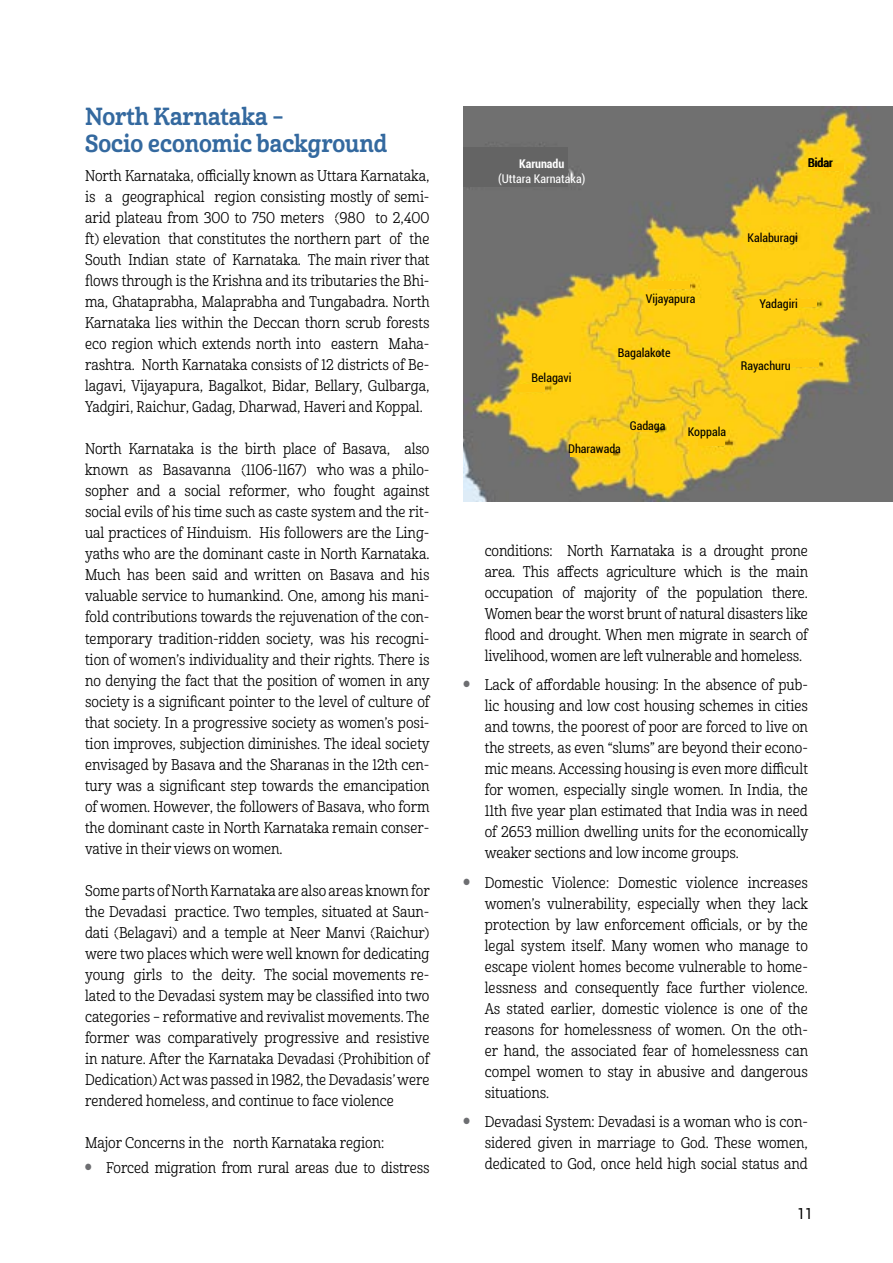
<style>
.page{position:relative;width:893px;height:1263px;background:#fff}
.page>*{position:absolute;margin:0;border:0;box-sizing:border-box;transform-origin:0 0}
.t1{font:24px/27px "Cabrito Nor Bol";color:#34699f;scale:.9 1}
.t2{font:15px/21px "Cabrito Nor Reg";color:#000;text-align:justify;scale:.9 1}
.t3{font:15px "Roboto";color:#000;scale:.9 1}
.t4{font:condensed 12px "Roboto";color:#000}
.t5{font:condensed 12px "Roboto";color:#fff}
.t6{font:700 condensed 12px "Roboto";color:#fff}
</style>
<div class="page">
<img style="left:463px;top:106px;width:430px;height:396px">
<div style="left:463px;top:148px;width:105px;height:39px;background:#646464"></div>
<div style="left:812px;top:163px;width:32px;height:8px;background:#ffc90e"></div>
<div style="left:698px;top:438px;width:26px;height:8px;background:#ffc90e"></div>
<div style="left:632px;top:424px;width:24px;height:8px;background:#ffc90e"></div>
<div style="left:517px;top:384px;width:28px;height:8px;background:#ffc90e"></div>
<div style="left:570px;top:449px;width:42px;height:7px;background:#ffc90e"></div>
<div style="left:648px;top:281px;width:42px;height:7px;background:#ffc90e"></div>
<div style="left:619px;top:350px;width:38px;height:7px;background:#ffc90e"></div>
<div style="left:780px;top:360px;width:39px;height:7px;background:#ffc90e"></div>
<div style="left:785px;top:299px;width:32px;height:8px;background:#ffc90e"></div>
<div style="left:753px;top:233px;width:40px;height:8px;background:#ffc90e"></div>
<h1 class="t1" style="left:85px;top:103px;width:337px">North Karnataka –<br>Socio economic background</h1>
<p class="t2" style="left:85px;top:166px;width:384px">North Karnataka, officially known as Uttara Karnataka, is a geographical region consisting mostly of semi&shy;arid plateau from 300 to 750 meters (980 to 2,400 ft) elevation that constitutes the northern part of the South Indian state of Karnataka. The main river that flows through is the Krishna and its tributaries the Bhi&shy;ma, Ghataprabha, Malaprabha and Tungabadra. North Karnataka lies within the Deccan thorn scrub forests eco region which extends north into eastern Maha&shy;rashtra. North Karnataka consists of 12 districts of Be&shy;lagavi, Vijayapura, Bagalkot, Bidar, Bellary, Gulbarga, Yadgiri, Raichur, Gadag, Dharwad, Haveri and Koppal.</p>
<p class="t2" style="left:85px;top:439px;width:385px">North Karnataka is the birth place of Basava, also known as Basavanna (1106-1167) who was a philo&shy;sopher and a social reformer, who fought against social evils of his time such as caste system and the rit&shy;ual practices of Hinduism. His followers are the Ling&shy;yaths who are the dominant caste in North Karnataka.<br>Much has been said and written on Basava and his valuable service to humankind. One, among his mani&shy;fold contributions towards the rejuvenation of the con&shy;temporary tradition-ridden society, was his recogni&shy;tion of women’s individuality and their rights. There is no denying the fact that the position of women in any society is a significant pointer to the level of culture of that society. In a progressive society as women’s posi&shy;tion improves, subjection diminishes. The ideal society envisaged by Basava and the Sharanas in the 12th cen&shy;tury was a significant step towards the emancipation of women. However, the followers of Basava, who form the dominant caste in North Karnataka remain conser&shy;vative in their views on women.</p>
<p class="t2" style="left:85px;top:880px;width:384px">Some parts of North Karnataka are also areas known for the Devadasi practice. Two temples, situated at Saun&shy;dati (Belagavi) and a temple at Neer Manvi (Raichur) were two places which were well known for dedicating young girls to the deity. The social movements re&shy;lated to the Devadasi system may be classified into two categories – reformative and revivalist movements. The former was comparatively progressive and resistive in nature. After the Karnataka Devadasi (Prohibition of Dedication) Act was passed in 1982, the Devadasis’ were rendered homeless, and continue to face violence</p>
<p class="t2" style="left:85px;top:1133px;width:334px">Major Concerns in the north Karnataka region:</p>
<p class="t2" style="left:85px;top:1158px;width:384px"><sup>●</sup> Forced migration from rural areas due to distress</p>
<p class="t6" style="left:519px;top:156px;width:47px">Karunadu</p>
<p class="t5" style="left:498px;top:170px;width:89px">(Uttara Karnataka)</p>
<p class="t4" style="left:808px;top:154px;width:26px">Bidar</p>
<p class="t4" style="left:747px;top:229px;width:52px">Kalaburagi</p>
<p class="t4" style="left:646px;top:290px;width:51px">Vijayapura</p>
<p class="t4" style="left:531px;top:369px;width:41px">Belagavi</p>
<p class="t4" style="left:618px;top:344px;width:54px">Bagalakote</p>
<p class="t4" style="left:630px;top:418px;width:37px">Gadaga</p>
<p class="t4" style="left:568px;top:441px;width:54px">Dharawada</p>
<p class="t4" style="left:688px;top:424px;width:40px">Koppala</p>
<p class="t4" style="left:759px;top:296px;width:40px">Yadagiri</p>
<p class="t4" style="left:741px;top:357px;width:51px">Rayachuru</p>
<p class="t2" style="left:485px;top:540px;width:361px">conditions: North Karnataka is a drought prone area. This affects agriculture which is the main occupation of majority of the population there.<br>Women bear the worst brunt of natural disasters like flood and drought. When men migrate in search of livelihood, women are left vulnerable and homeless.</p>
<p class="t2" style="left:485px;top:675px;width:361px;text-indent:-21px"><sup>●</sup> Lack of affordable housing: In the absence of pub&shy;lic housing and low cost housing schemes in cities and towns, the poorest of poor are forced to live on the streets, as even “slums” are beyond their econo&shy;mic means. Accessing housing is even more difficult for women, especially single women. In India, the 11th five year plan estimated that India was in need of 2653 million dwelling units for the economically weaker sections and low income groups.</p>
<p class="t2" style="left:485px;top:872px;width:361px;text-indent:-21px"><sup>●</sup> Domestic Violence: Domestic violence increases women’s vulnerability, especially when they lack protection by law enforcement officials, or by the legal system itself. Many women who manage to escape violent homes become vulnerable to home&shy;lessness and consequently face further violence.<br>As stated earlier, domestic violence is one of the reasons for homelessness of women. On the oth&shy;er hand, the associated fear of homelessness can compel women to stay in abusive and dangerous situations.</p>
<p class="t2" style="left:485px;top:1112px;width:361px;text-indent:-21px"><sup>●</sup> Devadasi System: Devadasi is a woman who is con&shy;sidered given in marriage to God. These women, dedicated to God, once held high social status and</p>
<p class="t3" style="left:797px;top:1203px;width:18px">11</p>
</div>
